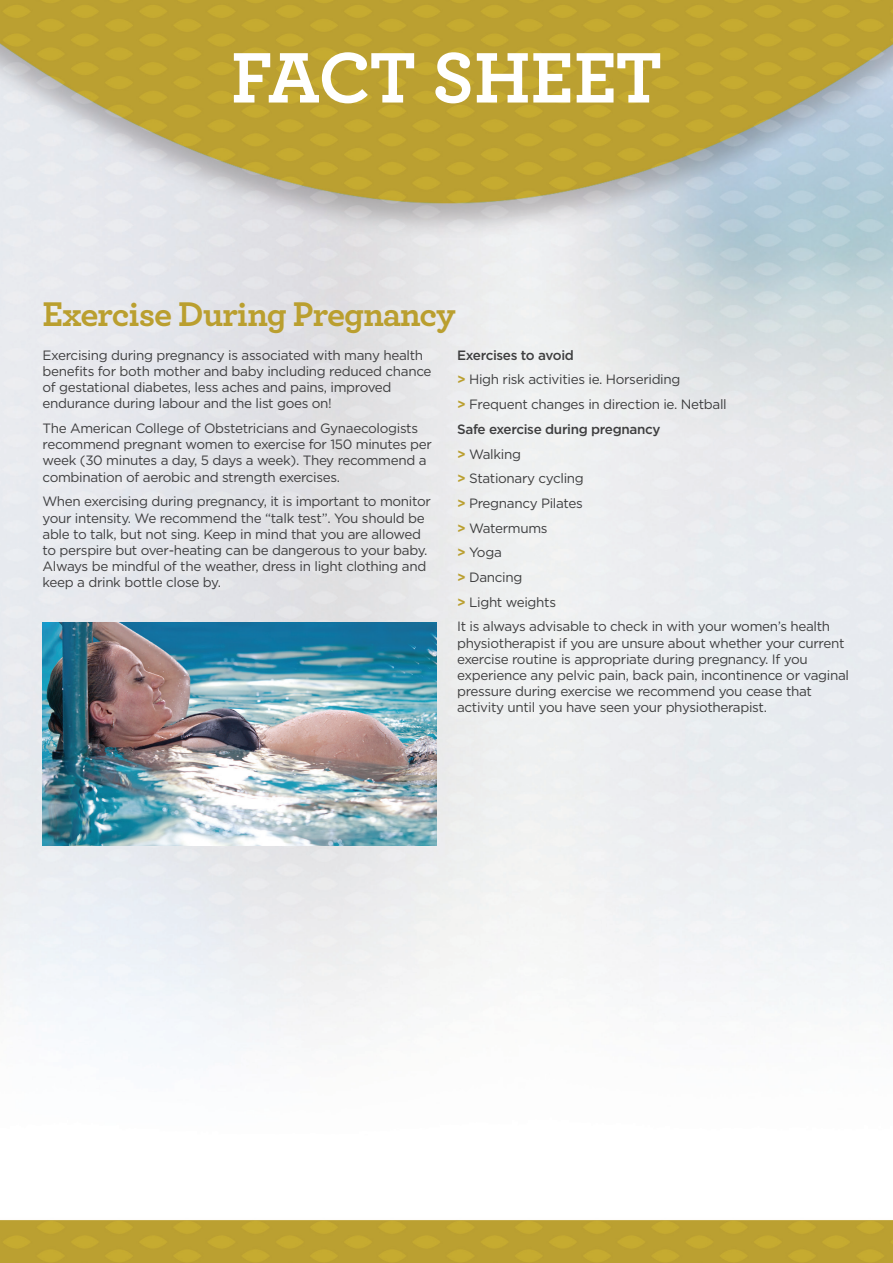
<style>
.page{position:relative;width:893px;height:1263px;background:#fff}
.page>*{position:absolute;margin:0;border:0;box-sizing:border-box;transform-origin:0 0}
.t1{font:700 75px "Archer";letter-spacing:-.02em;color:#fff}
.t2{font:700 36px "Archer";letter-spacing:-.025em;color:#ba9f2f}
.t3{font:13.5px/16.2px "Gotham";letter-spacing:-.025em;color:#3e3e3f}
.t4{font:500 13.5px "Gotham";letter-spacing:-.025em;color:#3e3e3f}
.s1{font-weight:700;color:#ba9f2f}
</style>
<div class="page">
<img style="left:0;top:0;width:893px;height:1263px">
<img style="left:43px;top:622px;width:393px;height:223px">
<h1 class="t1" style="left:231px;top:18px;width:432px">FACT SHEET</h1>
<p class="t2" style="left:43px;top:286px;width:415px">Exercise During Pregnancy</p>
<p class="t3" style="left:43px;top:346px;width:390px">Exercising during pregnancy is associated with many health benefits for both mother and baby including reduced chance of gestational diabetes, less aches and pains, improved endurance during labour and the list goes on!</p>
<p class="t3" style="left:43px;top:420px;width:391px">The American College of Obstetricians and Gynaecologists recommend pregnant women to exercise for 150 minutes per week (30 minutes a day, 5 days a week). They recommend a combination of aerobic and strength exercises.</p>
<p class="t3" style="left:43px;top:493px;width:390px">When exercising during pregnancy, it is important to monitor your intensity. We recommend the “talk test”. You should be able to talk, but not sing. Keep in mind that you are allowed to perspire but over-heating can be dangerous to your baby.<br>Always be mindful of the weather, dress in light clothing and keep a drink bottle close by.</p>
<p class="t4" style="left:457px;top:346px;width:118px">Exercises to avoid</p>
<p class="t3" style="left:457px;top:371px;width:225px"><span class="s1">&gt;</span> High risk activities ie. Horseriding</p>
<p class="t3" style="left:457px;top:396px;width:271px"><span class="s1">&gt;</span> Frequent changes in direction ie. Netball</p>
<p class="t4" style="left:457px;top:420px;width:205px">Safe exercise during pregnancy</p>
<p class="t3" style="left:457px;top:445px;width:65px"><span class="s1">&gt;</span> Walking</p>
<p class="t3" style="left:457px;top:470px;width:128px"><span class="s1">&gt;</span> Stationary cycling</p>
<p class="t3" style="left:457px;top:495px;width:127px"><span class="s1">&gt;</span> Pregnancy Pilates</p>
<p class="t3" style="left:457px;top:519px;width:92px"><span class="s1">&gt;</span> Watermums</p>
<p class="t3" style="left:457px;top:544px;width:46px"><span class="s1">&gt;</span> Yoga</p>
<p class="t3" style="left:457px;top:569px;width:67px"><span class="s1">&gt;</span> Dancing</p>
<p class="t3" style="left:457px;top:594px;width:100px"><span class="s1">&gt;</span> Light weights</p>
<p class="t3" style="left:457px;top:618px;width:393px">It is always advisable to check in with your women’s health physiotherapist if you are unsure about whether your current exercise routine is appropriate during pregnancy. If you experience any pelvic pain, back pain, incontinence or vaginal pressure during exercise we recommend you cease that activity until you have seen your physiotherapist.</p>
</div>
